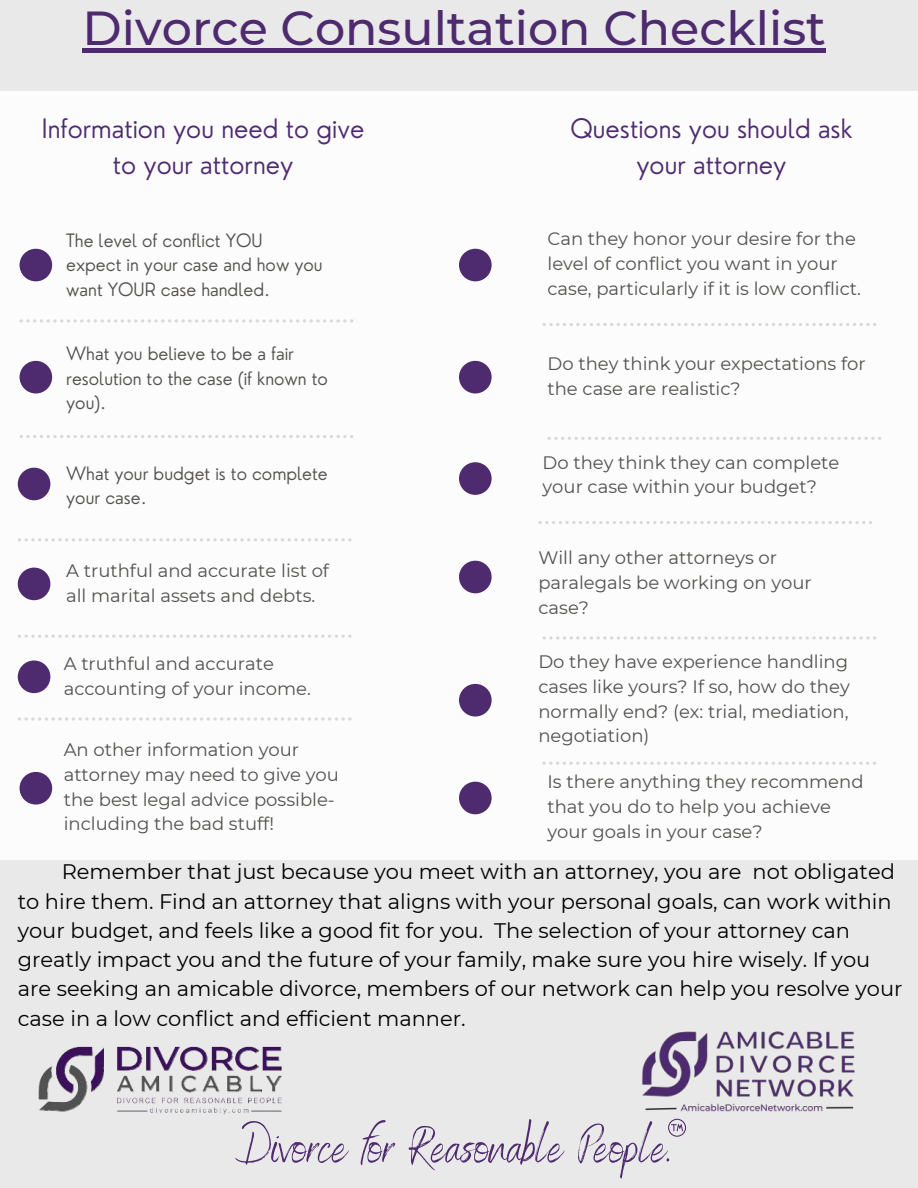
<style>
.page{position:relative;width:918px;height:1188px;background:#e9e9e9}
.page>*{position:absolute;margin:0;border:0;box-sizing:border-box;transform-origin:0 0}
.t1{font:51.45px "Benedict";color:#4e2a6f}
.t2{font:500 47.55px "Montserrat";color:#4e2a6f}
.t3{font:300 26.1px/36px "Nourd";color:#4e2a6f;text-align:center}
.t4{font:21px/29.2px "Montserrat";color:#000}
.t5{font:18px/24.8px "Montserrat";color:#52514e}
.t6{font:300 18px/24.8px "Nourd";color:#52514e}
</style>
<div class="page">
<div style="left:0;top:92px;width:918px;height:768px;background:#fff"></div>
<svg style="left:538px;top:521px;width:334px;height:3px"></svg>
<svg style="left:547px;top:437px;width:334px;height:3px"></svg>
<svg style="left:543px;top:636px;width:333px;height:4px"></svg>
<svg style="left:542px;top:762px;width:334px;height:3px"></svg>
<img style="left:642px;top:1031px;width:213px;height:88px">
<div style="left:20px;top:249px;width:32px;height:32px;background:#4e2a6f;border-radius:50%"></div>
<div style="left:20px;top:361px;width:32px;height:32px;background:#4e2a6f;border-radius:50%"></div>
<div style="left:18px;top:468px;width:32px;height:32px;background:#4e2a6f;border-radius:50%"></div>
<div style="left:459px;top:249px;width:33px;height:32px;background:#4e2a6f;border-radius:50%"></div>
<div style="left:459px;top:361px;width:33px;height:32px;background:#4e2a6f;border-radius:50%"></div>
<svg style="left:20px;top:319px;width:333px;height:4px"></svg>
<svg style="left:20px;top:435px;width:333px;height:3px"></svg>
<svg style="left:18px;top:538px;width:334px;height:3px"></svg>
<svg style="left:543px;top:323px;width:333px;height:3px"></svg>
<div style="left:18px;top:568px;width:32px;height:32px;background:#4e2a6f;border-radius:50%"></div>
<svg style="left:18px;top:635px;width:334px;height:3px"></svg>
<div style="left:18px;top:661px;width:32px;height:32px;background:#4e2a6f;border-radius:50%"></div>
<svg style="left:18px;top:717px;width:334px;height:4px"></svg>
<div style="left:20px;top:772px;width:32px;height:33px;background:#4e2a6f;border-radius:50%"></div>
<div style="left:459px;top:462px;width:33px;height:33px;background:#4e2a6f;border-radius:50%"></div>
<div style="left:459px;top:561px;width:33px;height:32px;background:#4e2a6f;border-radius:50%"></div>
<div style="left:459px;top:684px;width:33px;height:33px;background:#4e2a6f;border-radius:50%"></div>
<div style="left:459px;top:782px;width:33px;height:32px;background:#4e2a6f;border-radius:50%"></div>
<img style="left:38px;top:1046px;width:244px;height:69px">
<svg style="left:668px;top:1119px;width:18px;height:18px"></svg>
<div style="left:83px;top:48px;width:743px;height:5px;background:#4e2a6f"></div>
<h2 class="t2" style="left:83px;top:-5px;width:745px">Divorce Consultation Checklist</h2>
<h3 class="t3" style="left:42px;top:111px;width:324px">Information you need to give to your attorney</h3>
<h3 class="t3" style="left:570px;top:111px;width:284px">Questions you should ask your attorney</h3>
<p class="t6" style="left:66px;top:228px;width:258px">The level of conflict YOU<br>expect in your case and how you want YOUR case handled.</p>
<p class="t6" style="left:66px;top:341px;width:263px">What you believe to be a fair resolution to the case (if known to you).</p>
<p class="t6" style="left:66px;top:461px;width:263px">What your budget is to complete your case.</p>
<p class="t5" style="left:66px;top:557px;width:264px">A truthful and accurate list of all marital assets and debts.</p>
<p class="t5" style="left:64px;top:650px;width:249px">A truthful and accurate accounting of your income.</p>
<p class="t5" style="left:64px;top:737px;width:277px">An other information your attorney may need to give you the best legal advice possible&shy;including the bad stuff!</p>
<p class="t5" style="left:547px;top:226px;width:315px">Can they honor your desire for the level of conflict you want in your case, particularly if it is low conflict.</p>
<p class="t5" style="left:547px;top:351px;width:320px">Do they think your expectations for the case are realistic?</p>
<p class="t5" style="left:543px;top:449px;width:298px">Do they think they can complete your case within your budget?</p>
<p class="t5" style="left:538px;top:545px;width:275px">Will any other attorneys or paralegals be working on your case?</p>
<p class="t5" style="left:538px;top:649px;width:313px;text-align:justify">Do they have experience handling cases like yours? If so, how do they normally end? (ex: trial, mediation, negotiation)</p>
<p class="t5" style="left:547px;top:769px;width:318px">Is there anything they recommend that you do to help you achieve your goals in your case?</p>
<p class="t4" style="left:18px;top:856px;width:886px;text-indent:44px">Remember that just because you meet with an attorney, you are not obligated to hire them. Find an attorney that aligns with your personal goals, can work within your budget, and feels like a good fit for you. The selection of your attorney can greatly impact you and the future of your family, make sure you hire wisely. If you are seeking an amicable divorce, members of our network can help you resolve your case in a low conflict and efficient manner.</p>
<h1 class="t1" style="left:236px;top:1110px;width:439px">Divorce for Reasonable People.</h1>
</div>
